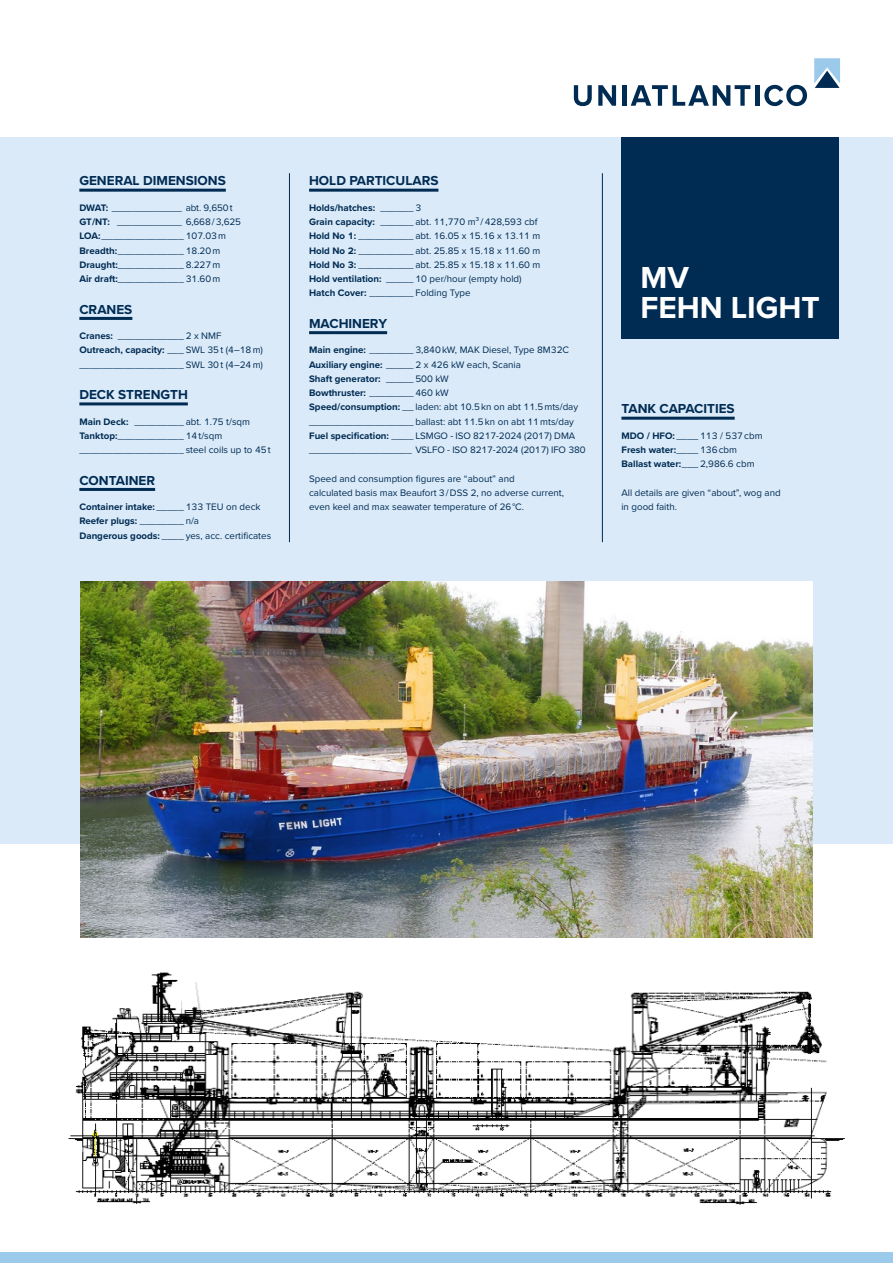
<style>
.page{position:relative;width:893px;height:1263px;background:#fff}
.page>*{position:absolute;margin:0;border:0;box-sizing:border-box;transform-origin:0 0}
.t1{font:700 31.5px/30px "Proxima Nova";color:#fff}
.t2{font:700 13.5px "Proxima Nova";color:#002b53}
.t3{font:9.75px/14.2px "Proxima Nova";color:#002b53}
.s1{font-weight:700}
</style>
<div class="page">
<svg style="left:574px;top:85px;width:18px;height:21px"></svg>
<svg style="left:598px;top:85px;width:18px;height:21px"></svg>
<hr style="left:623px;top:85px;width:4px;height:21px;background:#002b53">
<svg style="left:631px;top:85px;width:119px;height:21px"></svg>
<hr style="left:755px;top:85px;width:4px;height:21px;background:#002b53">
<svg style="left:764px;top:85px;width:43px;height:21px"></svg>
<svg style="left:814px;top:58px;width:26px;height:30px"></svg>
<div style="left:0;top:137px;width:893px;height:706px;background:#daeaf8"></div>
<div style="left:0;top:1252px;width:893px;height:11px;background:#9bcaeb"></div>
<div style="left:621px;top:137px;width:218px;height:202px;background:#002b53"></div>
<hr style="left:602px;top:173px;width:1px;height:369px;background:#002b53">
<hr style="left:289px;top:173px;width:1px;height:369px;background:#002b53">
<hr style="left:79px;top:189px;width:147px;height:3px;background:#002b53">
<hr style="left:79px;top:317px;width:53px;height:3px;background:#002b53">
<hr style="left:79px;top:402px;width:109px;height:3px;background:#002b53">
<hr style="left:79px;top:488px;width:76px;height:3px;background:#002b53">
<hr style="left:309px;top:189px;width:129px;height:3px;background:#002b53">
<hr style="left:309px;top:331px;width:78px;height:3px;background:#002b53">
<img style="left:68px;top:972px;width:777px;height:233px">
<hr style="left:621px;top:417px;width:114px;height:3px;background:#002b53">
<img style="left:81px;top:581px;width:731px;height:357px">
<h2 class="t2" style="left:79px;top:171px;width:148px">GENERAL DIMENSIONS</h2>
<p class="t3" style="left:79px;top:200px;width:163px"><span class="s1">DWAT:</span> _____________ abt. 9,650 t<br><span class="s1">GT/NT:</span> ____________ 6,668 / 3,625<br><span class="s1">LOA:</span>_______________ 107.03 m<br><span class="s1">Breadth:</span>____________ 18.20 m<br><span class="s1">Draught:</span>____________ 8.227 m<br><span class="s1">Air draft:</span>____________ 31.60 m</p>
<h2 class="t2" style="left:79px;top:299px;width:55px">CRANES</h2>
<p class="t3" style="left:79px;top:328px;width:185px"><span class="s1">Cranes:</span> ____________ 2 x NMF<br><span class="s1">Outreach, capacity:</span> ___ SWL 35 t (4–18 m) ___________________ SWL 30 t (4–24 m)</p>
<h2 class="t2" style="left:79px;top:384px;width:110px">DECK STRENGTH</h2>
<p class="t3" style="left:79px;top:414px;width:193px"><span class="s1">Main Deck:</span> _________ abt. 1.75 t/sqm<br><span class="s1">Tanktop:</span>____________ 14 t/sqm ___________________ steel coils up to 45 t</p>
<h2 class="t2" style="left:79px;top:470px;width:77px">CONTAINER</h2>
<p class="t3" style="left:79px;top:499px;width:193px"><span class="s1">Container intake:</span> _____ 133 TEU on deck<br><span class="s1">Reefer plugs:</span> ________ n/a<br><span class="s1">Dangerous goods:</span> ____ yes, acc. certificates</p>
<h2 class="t2" style="left:309px;top:171px;width:131px">HOLD PARTICULARS</h2>
<p class="t3" style="left:309px;top:200px;width:233px"><span class="s1">Holds/hatches:</span> ______ 3<br><span class="s1">Grain capacity:</span> ______ abt. 11,770 m³ / 428,593 cbf <span class="s1">Hold No 1:</span> __________ abt. 16.05 x 15.16 x 13.11 m <span class="s1">Hold No 2:</span> __________ abt. 25.85 x 15.18 x 11.60 m <span class="s1">Hold No 3:</span> __________ abt. 25.85 x 15.18 x 11.60 m <span class="s1">Hold ventilation:</span> _____ 10 per/hour (empty hold)<br><span class="s1">Hatch Cover:</span> ________ Folding Type</p>
<h2 class="t2" style="left:309px;top:313px;width:80px">MACHINERY</h2>
<p class="t3" style="left:309px;top:342px;width:278px"><span class="s1">Main engine:</span> ________ 3,840 kW, MAK Diesel, Type 8M32C <span class="s1">Auxiliary engine:</span> _____ 2 x 426 kW each, Scania<br><span class="s1">Shaft generator:</span> _____ 500 kW<br><span class="s1">Bowthruster:</span> ________ 460 kW<br><span class="s1">Speed/consumption:</span> __ laden: abt 10.5 kn on abt 11.5 mts/day ___________________ ballast: abt 11.5 kn on abt 11 mts/day <span class="s1">Fuel specification:</span> ____ LSMGO - ISO 8217-2024 (2017) DMA ___________________ VSLFO - ISO 8217-2024 (2017) IFO 380</p>
<p class="t3" style="left:309px;top:471px;width:256px">Speed and consumption figures are “about” and<br>calculated basis max Beaufort 3 / DSS 2, no adverse current, even keel and max seawater temperature of 26 °C.</p>
<h1 class="t1" style="left:640px;top:262px;width:181px">MV<br>FEHN LIGHT</h1>
<h2 class="t2" style="left:621px;top:399px;width:115px">TANK CAPACITIES</h2>
<p class="t3" style="left:621px;top:428px;width:143px"><span class="s1">MDO / HFO:</span> ____ 113 / 537 cbm<br><span class="s1">Fresh water:</span>____ 136 cbm<br><span class="s1">Ballast water:</span>___ 2,986.6 cbm</p>
<p class="t3" style="left:621px;top:485px;width:161px">All details are given “about”, wog and in good faith.</p>
</div>
